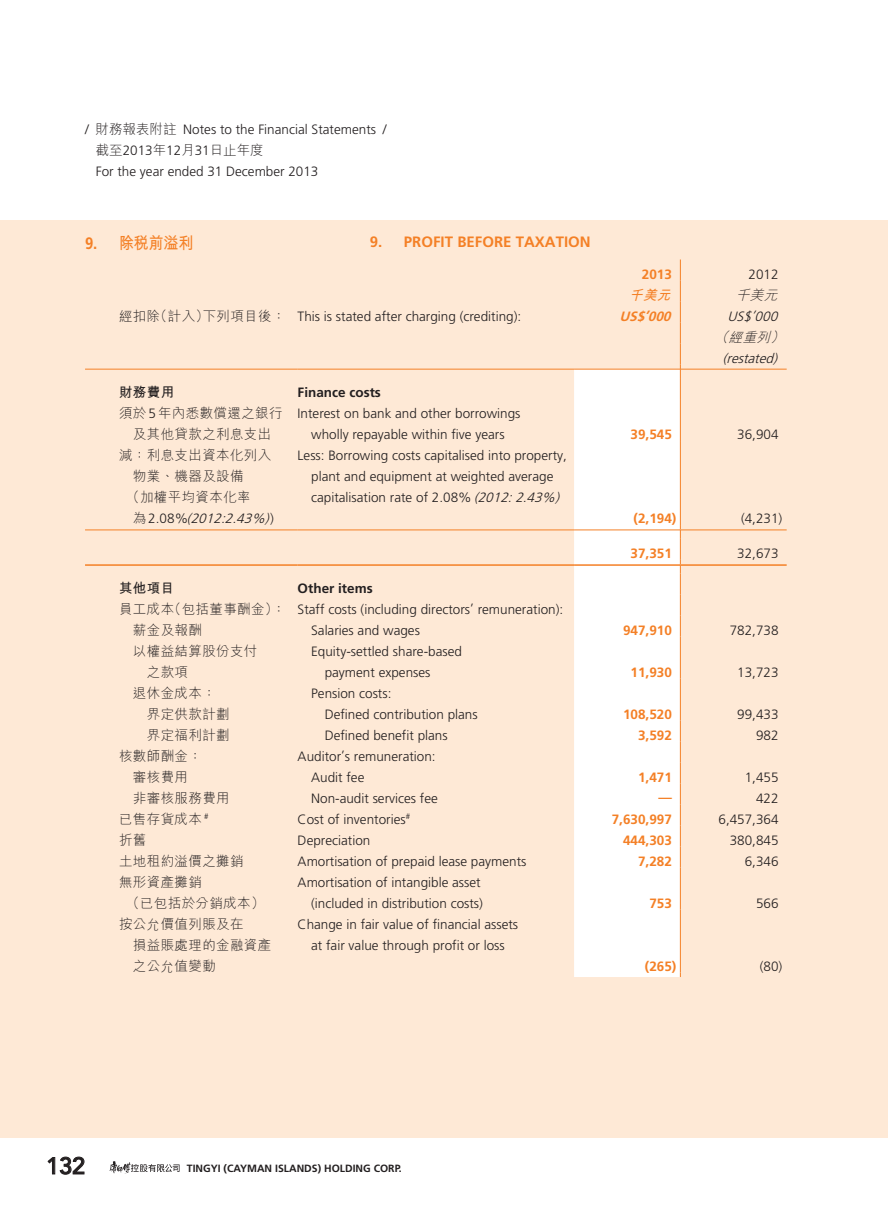
<style>
.page{position:relative;width:893px;height:1212px;background:#fff}
.page>*{position:absolute;margin:0;border:0;box-sizing:border-box;transform-origin:0 0}
.t1{font:500 23.25px "Avenir LT Std";color:#231f20}
._8__標題-C{font:700 16.5px "M Hei HK";color:#f48026;scale:.9 1}
._3__標題{font:700 15px "Frutiger LT Std";color:#f48026}
._1__內文{font:300 13.5px "Frutiger LT Std";color:#231f20}
._6__內文-C{font:300 13.5px "M Hei HK";letter-spacing:.03em;color:#231f20}
._1__內文-2{font:700 13.5px "Frutiger LT Std";color:#f48026}
._1__內文-3{font:700 13.5px "Frutiger LT Std";color:#231f20}
._6__內文-C-2{font:italic 300 13.5px "Frutiger LT Std";color:#231f20}
._1__內文-4{font:italic 300 13.5px "Frutiger LT Std";color:#231f20}
._6__內文-C-3{font:italic 300 13.5px "M Hei HK";color:#231f20}
._6__內文-C-4{font:700 13.5px "M Hei HK";letter-spacing:.03em;color:#231f20}
._1__內文-5{font:italic 700 13.5px "Frutiger LT Std";color:#f48026}
._6__內文-C-5{font:italic 700 13.5px "M Hei HK";color:#f48026}
.t2{font:700 10.5px "Frutiger LT Std";color:#231f20}
.s1{font-family:"M Hei HK"}
.s2{font-family:"Frutiger LT Std"}
.s3{font-family:"M Hei HK";font-style:normal}
.s4{font-style:normal}
.s5{font-style:italic}
</style>
<div class="page">
<div style="left:0;top:220px;width:888px;height:917px;background:#fee9d6"></div>
<svg style="left:48px;top:1156px;width:36px;height:19px"></svg>
<svg style="left:110px;top:1161px;width:70px;height:12px"></svg>
<div style="left:574px;top:370px;width:106px;height:607px;background:#fff"></div>
<hr style="left:680px;top:399px;width:1px;height:42px;background:#f48026">
<hr style="left:680px;top:441px;width:1px;height:84px;background:#f48026">
<svg style="left:680px;top:525px;width:1px;height:111px"></svg>
<hr style="left:680px;top:636px;width:1px;height:42px;background:#f48026">
<hr style="left:680px;top:678px;width:1px;height:42px;background:#f48026">
<svg style="left:680px;top:720px;width:1px;height:147px"></svg>
<hr style="left:680px;top:867px;width:1px;height:42px;background:#f48026">
<hr style="left:680px;top:909px;width:1px;height:63px;background:#f48026">
<svg style="left:680px;top:259px;width:1px;height:140px"></svg>
<hr style="left:85px;top:369px;width:213px;height:1px;background:#f48026">
<hr style="left:298px;top:369px;width:276px;height:1px;background:#f48026">
<hr style="left:574px;top:369px;width:106px;height:1px;background:#f48026">
<hr style="left:681px;top:369px;width:106px;height:1px;background:#f48026">
<hr style="left:85px;top:529px;width:213px;height:1px;background:#f48026">
<hr style="left:298px;top:529px;width:276px;height:1px;background:#f48026">
<hr style="left:574px;top:529px;width:106px;height:1px;background:#f48026">
<hr style="left:681px;top:529px;width:106px;height:1px;background:#f48026">
<hr style="left:85px;top:564px;width:213px;height:2px;background:#f48026">
<hr style="left:298px;top:564px;width:276px;height:2px;background:#f48026">
<hr style="left:574px;top:564px;width:106px;height:2px;background:#f48026">
<hr style="left:681px;top:564px;width:106px;height:2px;background:#f48026">
<p class="_1__內文" style="left:85px;top:122px;width:303px">/ <span class="s1">財務報表附註</span> Notes to the Financial Statements /</p>
<p class="_6__內文-C" style="left:96px;top:143px;width:170px">截至<span class="s2">2013</span>年<span class="s2">12</span>月<span class="s2">31</span>日止年度</p>
<p class="_1__內文" style="left:96px;top:164px;width:224px">For the year ended 31 December 2013</p>
<p class="_8__標題-C" style="left:85px;top:231px;width:122px"><span class="s2">9.</span> 除稅前溢利</p>
<p class="_3__標題" style="left:370px;top:233px;width:222px">9. PROFIT BEFORE TAXATION</p>
<p class="_1__內文-2" style="left:642px;top:266px;width:32px">2013</p>
<p class="_1__內文" style="left:748px;top:266px;width:32px">2012</p>
<p class="_6__內文-C-5" style="left:629px;top:285px;width:47px">千美元</p>
<p class="_6__內文-C-3" style="left:736px;top:288px;width:46px">千美元</p>
<p class="_6__內文-C" style="left:119px;top:309px;width:168px">經扣除（計入）下列項目後：</p>
<p class="_1__內文" style="left:298px;top:308px;width:225px">This is stated after charging (crediting):</p>
<p class="_1__內文-5" style="left:619px;top:308px;width:57px">US$’000</p>
<p class="_1__內文-4" style="left:728px;top:308px;width:55px">US$’000</p>
<p class="_6__內文-C-3" style="left:715px;top:330px;width:74px">（經重列）</p>
<p class="_1__內文-4" style="left:723px;top:350px;width:60px">(restated)</p>
<p class="_6__內文-C-4" style="left:119px;top:382px;width:57px">財務費用</p>
<p class="_1__內文-3" style="left:298px;top:385px;width:85px">Finance costs</p>
<p class="_6__內文-C" style="left:119px;top:406px;width:165px">須於<span class="s2">5</span>年內悉數償還之銀行</p>
<p class="_6__內文-C" style="left:133px;top:427px;width:140px">及其他貸款之利息支出</p>
<p class="_1__內文" style="left:298px;top:406px;width:224px">Interest on bank and other borrowings</p>
<p class="_1__內文" style="left:311px;top:427px;width:195px">wholly repayable within five years</p>
<p class="_1__內文-2" style="left:631px;top:427px;width:43px">39,545</p>
<p class="_1__內文" style="left:737px;top:427px;width:43px">36,904</p>
<p class="_6__內文-C" style="left:119px;top:448px;width:154px">減：利息支出資本化列入</p>
<p class="_6__內文-C" style="left:133px;top:469px;width:112px">物業、機器及設備</p>
<p class="_6__內文-C" style="left:126px;top:490px;width:126px">（加權平均資本化率</p>
<p class="_6__內文-C-2" style="left:133px;top:511px;width:142px"><span class="s3">為</span> <span class="s4">2 . 0 8 %</span>(2012:2.43%)<span class="s4">)</span></p>
<p class="_1__內文" style="left:298px;top:448px;width:271px">Less: Borrowing costs capitalised into property,</p>
<p class="_1__內文" style="left:311px;top:469px;width:244px">plant and equipment at weighted average</p>
<p class="_1__內文" style="left:311px;top:490px;width:253px">capitalisation rate of 2.08% <span class="s5">(2012:2.43%)</span></p>
<p class="_1__內文-2" style="left:634px;top:511px;width:44px">(2,194)</p>
<p class="_1__內文" style="left:741px;top:511px;width:43px">(4,231)</p>
<p class="_1__內文-2" style="left:631px;top:545px;width:43px">37,351</p>
<p class="_1__內文" style="left:737px;top:546px;width:43px">32,673</p>
<p class="_6__內文-C-4" style="left:119px;top:578px;width:57px">其他項目</p>
<p class="_1__內文-3" style="left:298px;top:580px;width:77px">Other items</p>
<p class="_6__內文-C" style="left:119px;top:602px;width:168px">員工成本（包括董事酬金）：</p>
<p class="_1__內文" style="left:298px;top:601px;width:267px">Staff costs (including directors’ remuneration):</p>
<p class="_6__內文-C" style="left:133px;top:623px;width:71px">薪金及報酬</p>
<p class="_1__內文" style="left:311px;top:622px;width:110px">Salaries and wages</p>
<p class="_1__內文-2" style="left:623px;top:622px;width:50px">947,910</p>
<p class="_1__內文" style="left:730px;top:622px;width:50px">782,738</p>
<p class="_6__內文-C" style="left:133px;top:644px;width:126px">以權益結算股份支付</p>
<p class="_6__內文-C" style="left:147px;top:665px;width:43px">之款項</p>
<p class="_1__內文" style="left:311px;top:643px;width:152px">Equity-settled share-based</p>
<p class="_1__內文" style="left:325px;top:664px;width:107px">payment expenses</p>
<p class="_1__內文-2" style="left:631px;top:664px;width:43px">11,930</p>
<p class="_1__內文" style="left:737px;top:664px;width:43px">13,723</p>
<p class="_6__內文-C" style="left:133px;top:686px;width:84px">退休金成本：</p>
<p class="_6__內文-C" style="left:147px;top:707px;width:84px">界定供款計劃</p>
<p class="_1__內文" style="left:311px;top:685px;width:82px">Pension costs:</p>
<p class="_1__內文" style="left:325px;top:706px;width:155px">Defined contribution plans</p>
<p class="_1__內文-2" style="left:623px;top:706px;width:50px">108,520</p>
<p class="_1__內文" style="left:737px;top:706px;width:43px">99,433</p>
<p class="_6__內文-C" style="left:147px;top:728px;width:84px">界定福利計劃</p>
<p class="_1__內文" style="left:325px;top:727px;width:125px">Defined benefit plans</p>
<p class="_1__內文-2" style="left:638px;top:727px;width:35px">3,592</p>
<p class="_1__內文" style="left:756px;top:727px;width:24px">982</p>
<p class="_6__內文-C" style="left:119px;top:749px;width:84px">核數師酬金：</p>
<p class="_1__內文" style="left:298px;top:748px;width:140px">Auditor’s remuneration:</p>
<p class="_6__內文-C" style="left:133px;top:770px;width:57px">審核費用</p>
<p class="_1__內文" style="left:311px;top:769px;width:55px">Audit fee</p>
<p class="_1__內文-2" style="left:638px;top:769px;width:35px">1,471</p>
<p class="_1__內文" style="left:745px;top:769px;width:35px">1,455</p>
<p class="_6__內文-C" style="left:133px;top:791px;width:98px">非審核服務費用</p>
<p class="_1__內文" style="left:311px;top:790px;width:128px">Non-audit services fee</p>
<p class="_1__內文-2" style="left:658px;top:789px;width:15px">—</p>
<p class="_1__內文" style="left:756px;top:790px;width:24px">422</p>
<p class="_6__內文-C" style="left:119px;top:812px;width:91px">已售存貨成本 <sup>#</sup></p>
<p class="_1__內文" style="left:298px;top:811px;width:114px">Cost of inventories<sup>#</sup></p>
<p class="_1__內文-2" style="left:612px;top:811px;width:62px">7,630,997</p>
<p class="_1__內文" style="left:718px;top:811px;width:62px">6,457,364</p>
<p class="_6__內文-C" style="left:119px;top:833px;width:29px">折舊</p>
<p class="_1__內文" style="left:298px;top:832px;width:74px">Depreciation</p>
<p class="_1__內文-2" style="left:623px;top:832px;width:50px">444,303</p>
<p class="_1__內文" style="left:730px;top:832px;width:50px">380,845</p>
<p class="_6__內文-C" style="left:119px;top:854px;width:126px">土地租約溢價之攤銷</p>
<p class="_1__內文" style="left:298px;top:853px;width:230px">Amortisation of prepaid lease payments</p>
<p class="_1__內文-2" style="left:638px;top:853px;width:35px">7,282</p>
<p class="_1__內文" style="left:745px;top:853px;width:35px">6,346</p>
<p class="_6__內文-C" style="left:119px;top:875px;width:84px">無形資產攤銷</p>
<p class="_6__內文-C" style="left:126px;top:896px;width:140px">（已包括於分銷成本）</p>
<p class="_1__內文" style="left:298px;top:874px;width:185px">Amortisation of intangible asset</p>
<p class="_1__內文" style="left:311px;top:895px;width:173px">(included in distribution costs)</p>
<p class="_1__內文-2" style="left:649px;top:895px;width:24px">753</p>
<p class="_1__內文" style="left:756px;top:895px;width:24px">566</p>
<p class="_6__內文-C" style="left:119px;top:917px;width:126px">按公允價值列賬及在</p>
<p class="_6__內文-C" style="left:133px;top:938px;width:140px">損益賬處理的金融資產</p>
<p class="_6__內文-C" style="left:133px;top:959px;width:84px">之公允值變動</p>
<p class="_1__內文" style="left:298px;top:916px;width:222px">Change in fair value of financial assets</p>
<p class="_1__內文" style="left:311px;top:937px;width:195px">at fair value through profit or loss</p>
<h1 class="t1" style="left:46px;top:1152px;width:40px">132</h1>
<p class="t2" style="left:187px;top:1162px;width:216px">TINGYI (CAYMAN ISLANDS) HOLDING CORP.</p>
<p class="_1__內文-2" style="left:645px;top:958px;width:33px">(265)</p>
<p class="_1__內文" style="left:760px;top:958px;width:24px">(80)</p>
</div>
